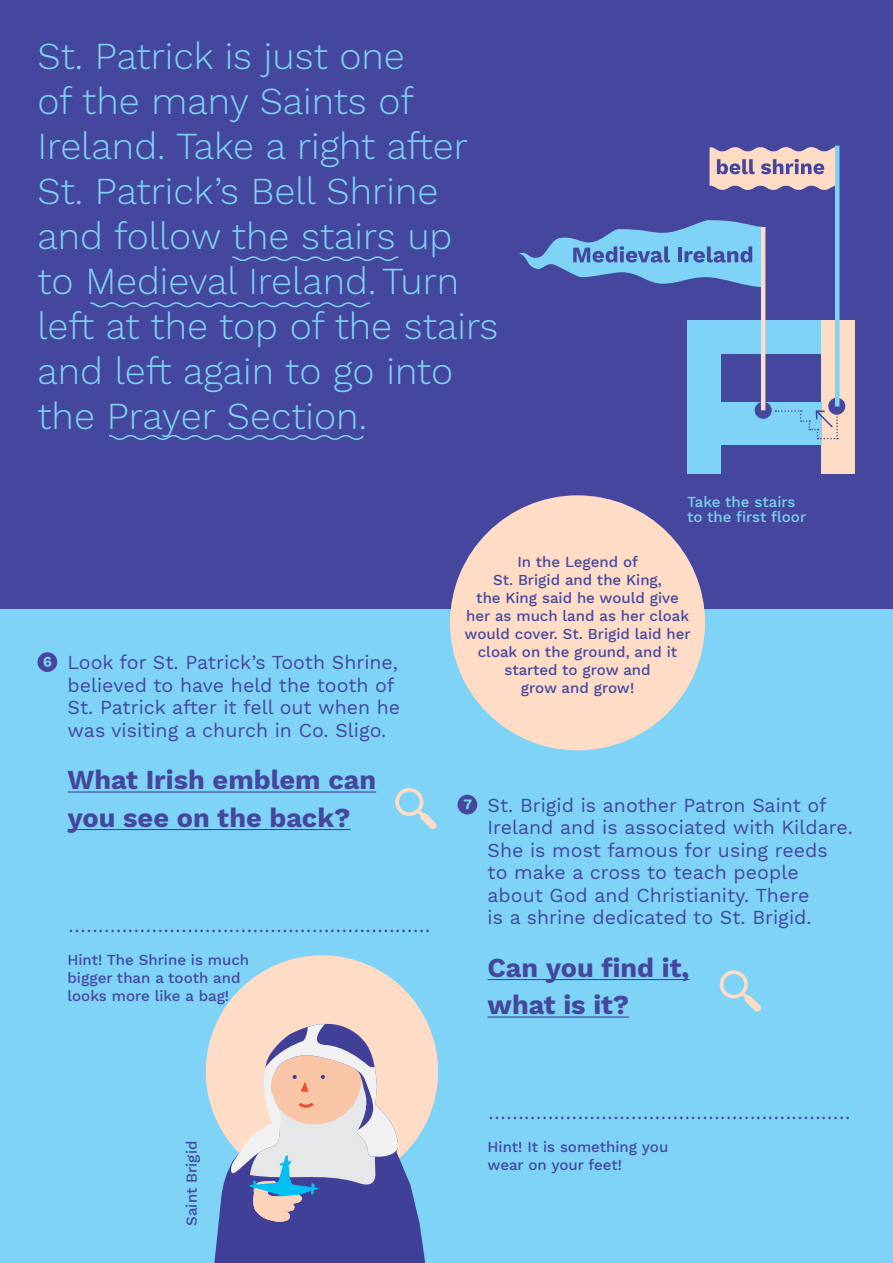
<style>
.page{position:relative;width:893px;height:1263px;background:#fff}
.page>*{position:absolute;margin:0;border:0;box-sizing:border-box;transform-origin:0 0}
.t1{font:300 37.5px/45px "Work Sans";color:#7ed3f7}
.t2{font:300 27px "Work Sans";color:#44479d}
.t3{font:700 27px/37.5px "Work Sans";color:#44479d}
.t4{font:19.5px/22.5px "Work Sans";color:#44479d}
.t5{font:500 15px/18px "Work Sans";color:#44479d}
.t6{font:500 15px/15px "Work Sans";color:#7ed3f7}
</style>
<div class="page">
<div style="left:0;top:609px;width:893px;height:654px;background:#7ed3f7"></div>
<div style="left:206px;top:955px;width:232px;height:233px;background:#fedcc6;border-radius:50%"></div>
<svg style="left:208px;top:1031px;width:226px;height:232px"></svg>
<svg style="left:230px;top:1023px;width:168px;height:199px"></svg>
<div style="left:0;top:0;width:893px;height:609px;background:#44479d"></div>
<hr style="left:68px;top:791px;width:308px;height:1px;background:#44479d">
<hr style="left:68px;top:829px;width:283px;height:1px;background:#44479d">
<div style="left:38px;top:652px;width:19px;height:20px;background:#44479d;border-radius:50%"></div>
<svg style="left:44px;top:657px;width:7px;height:10px"></svg>
<hr style="left:488px;top:979px;width:201px;height:1px;background:#44479d">
<hr style="left:488px;top:1016px;width:141px;height:1px;background:#44479d">
<div style="left:458px;top:795px;width:19px;height:19px;background:#44479d;border-radius:50%"></div>
<svg style="left:464px;top:799px;width:8px;height:10px"></svg>
<div style="left:821px;top:354px;width:34px;height:86px;background:#fedcc6"></div>
<div style="left:687px;top:354px;width:34px;height:86px;background:#7ed3f7"></div>
<div style="left:696px;top:320px;width:154px;height:34px;background:#7ed3f7"></div>
<div style="left:687px;top:440px;width:34px;height:34px;background:#7ed3f7"></div>
<div style="left:821px;top:440px;width:34px;height:34px;background:#fedcc6"></div>
<div style="left:687px;top:320px;width:34px;height:34px;background:#7ed3f7"></div>
<div style="left:821px;top:320px;width:34px;height:34px;background:#fedcc6"></div>
<div style="left:721px;top:402px;width:100px;height:43px;background:#7ed3f7"></div>
<div style="left:828px;top:398px;width:17px;height:17px;background:#44479d;border-radius:50%"></div>
<div style="left:755px;top:402px;width:17px;height:17px;background:#44479d;border-radius:50%"></div>
<svg style="left:709px;top:147px;width:126px;height:43px"></svg>
<hr style="left:835px;top:146px;width:4px;height:260px;background:#7ed3f7">
<svg style="left:775px;top:409px;width:63px;height:30px"></svg>
<svg style="left:232px;top:256px;width:167px;height:5px"></svg>
<div style="left:450px;top:495px;width:255px;height:255px;background:#fedcc6;border-radius:50%"></div>
<svg style="left:395px;top:788px;width:42px;height:41px"></svg>
<svg style="left:720px;top:970px;width:41px;height:42px"></svg>
<svg style="left:519px;top:220px;width:243px;height:67px"></svg>
<hr style="left:761px;top:227px;width:4px;height:183px;background:#fedcc6">
<svg style="left:90px;top:302px;width:281px;height:6px"></svg>
<svg style="left:109px;top:435px;width:255px;height:5px"></svg>
<h1 class="t1" style="left:38px;top:35px;width:462px">St. Patrick is just one<br>of the many Saints of<br>Ireland. Take a right after<br>St. Patrick’s Bell Shrine and follow the stairs up<br>to Medieval Ireland. Turn left at the top of the stairs and left again to go into the Prayer Section.</h1>
<p class="t6" style="left:687px;top:495px;width:121px">Take the stairs to the first floor</p>
<p class="t4" style="left:68px;top:652px;width:334px">Look for St. Patrick’s Tooth Shrine, believed to have held the tooth of St. Patrick after it fell out when he was visiting a church in Co. Sligo.</p>
<h2 class="t3" style="left:67px;top:762px;width:310px">What Irish emblem can you see on the back?</h2>
<h2 class="t2" style="left:68px;top:906px;width:364px">.............................................................</h2>
<p class="t5" style="left:68px;top:951px;width:183px">Hint! The Shrine is much bigger than a tooth and looks more like a bag!</p>
<p class="t5" style="left:465px;top:553px;width:228px;text-align:center">In the Legend of<br>St. Brigid and the King,<br>the King said he would give her as much land as her cloak would cover. St. Brigid laid her cloak on the ground, and it started to grow and<br>grow and grow!</p>
<p class="t4" style="left:488px;top:794px;width:367px">St. Brigid is another Patron Saint of Ireland and is associated with Kildare.<br>She is most famous for using reeds<br>to make a cross to teach people about God and Christianity. There<br>is a shrine dedicated to St. Brigid.</p>
<h2 class="t3" style="left:487px;top:950px;width:203px">Can you find it, what is it?</h2>
<p class="t5" style="left:184px;top:1225px;width:86px;rotate:-90deg">Saint Brigid</p>
<h2 class="t2" style="left:488px;top:1094px;width:364px">.............................................................</h2>
<p class="t5" style="left:488px;top:1139px;width:182px">Hint! It is something you wear on your feet!</p>
</div>
